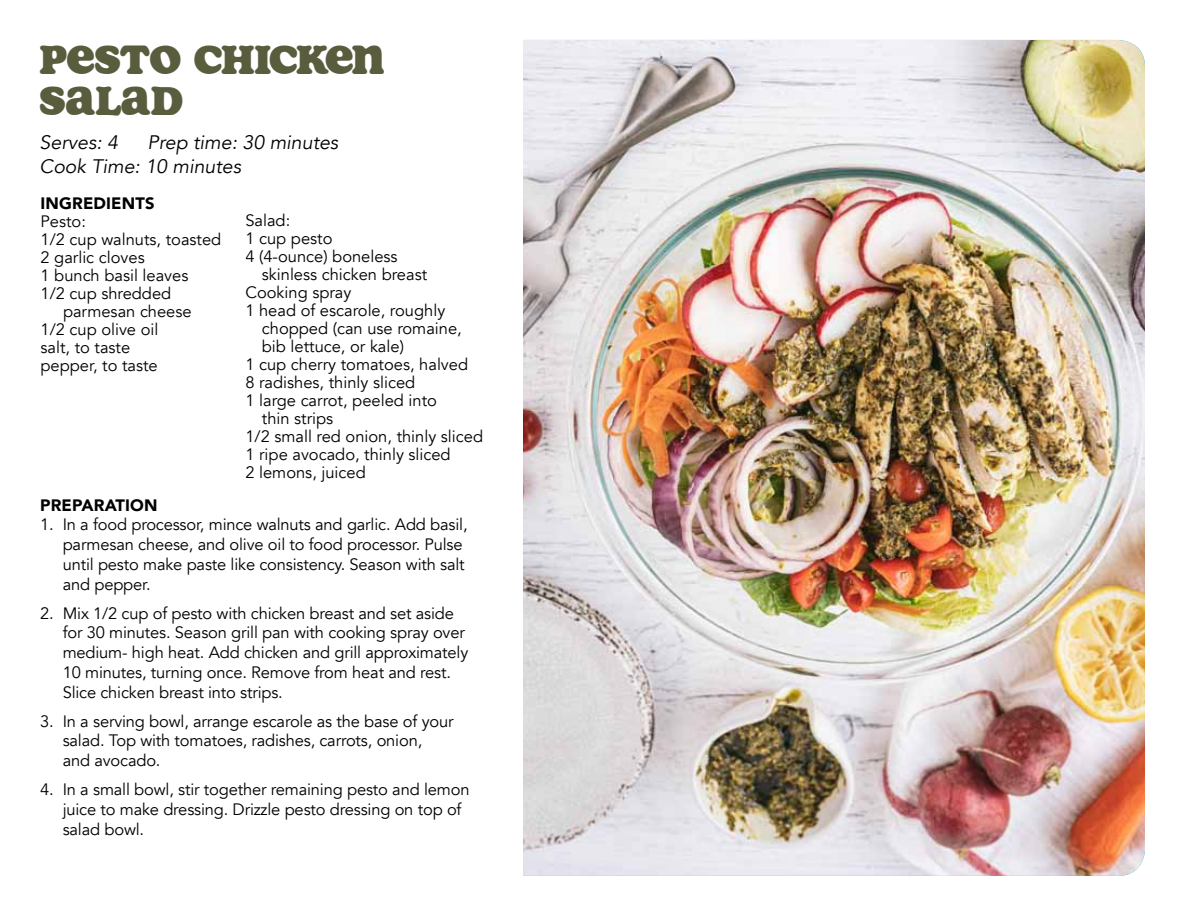
<style>
.page{position:relative;width:1188px;height:918px;background:#fff}
.page>*{position:absolute;margin:0;border:0;box-sizing:border-box;transform-origin:0 0}
.t1{font:40.5px/40.5px "Soap";color:#595d3e}
.t2{font:italic 19.5px/23.4px "Avenir";color:#000}
.t3{font:16.5px/19.8px "Avenir";letter-spacing:-.01em;color:#000}
.t4{font:900 16.5px "Avenir";letter-spacing:.01em;color:#000}
</style>
<div class="page">
<img style="left:523px;top:40px;width:622px;height:836px">
<h1 class="t1" style="left:40px;top:39px;width:346px">PESTO CHICKEN<br>SALAD</h1>
<p class="t2" style="left:40px;top:131px;width:80px">Serves: 4</p>
<p class="t2" style="left:40px;top:131px;width:300px;text-indent:108px">Prep time: 30 minutes<br>Cook Time: 10 minutes</p>
<p class="t4" style="left:40px;top:189px;width:116px">INGREDIENTS</p>
<p class="t3" style="left:40px;top:211px;width:47px">Pesto:</p>
<p class="t3" style="left:40px;top:229px;width:182px">1/2 cup walnuts, toasted</p>
<p class="t3" style="left:40px;top:247px;width:106px">2 garlic cloves</p>
<p class="t3" style="left:40px;top:265px;width:149px">1 bunch basil leaves</p>
<p class="t3" style="left:40px;top:283px;width:132px">1/2 cup shredded</p>
<p class="t3" style="left:63px;top:301px;width:130px">parmesan cheese</p>
<p class="t3" style="left:40px;top:319px;width:119px">1/2 cup olive oil</p>
<p class="t3" style="left:40px;top:337px;width:91px">salt, to taste</p>
<p class="t3" style="left:40px;top:355px;width:119px">pepper, to taste</p>
<p class="t3" style="left:245px;top:211px;width:46px">Salad:</p>
<p class="t3" style="left:245px;top:229px;width:89px">1 cup pesto</p>
<p class="t3" style="left:245px;top:247px;width:154px">4 (4-ounce) boneless</p>
<p class="t3" style="left:262px;top:265px;width:167px">skinless chicken breast</p>
<p class="t3" style="left:245px;top:283px;width:108px">Cooking spray</p>
<p class="t3" style="left:245px;top:301px;width:201px">1 head of escarole, roughly</p>
<p class="t3" style="left:262px;top:319px;width:201px">chopped (can use romaine,</p>
<p class="t3" style="left:262px;top:337px;width:144px">bib lettuce, or kale)</p>
<p class="t3" style="left:245px;top:355px;width:224px">1 cup cherry tomatoes, halved</p>
<p class="t3" style="left:245px;top:373px;width:171px">8 radishes, thinly sliced</p>
<p class="t3" style="left:245px;top:391px;width:193px">1 large carrot, peeled into</p>
<p class="t3" style="left:262px;top:409px;width:73px">thin strips</p>
<p class="t3" style="left:245px;top:427px;width:239px">1/2 small red onion, thinly sliced</p>
<p class="t3" style="left:245px;top:445px;width:207px">1 ripe avocado, thinly sliced</p>
<p class="t3" style="left:245px;top:463px;width:122px">2 lemons, juiced</p>
<p class="t4" style="left:40px;top:491px;width:119px">PREPARATION</p>
<p class="t3" style="left:63px;top:515px;width:406px;text-indent:-23px">1. In a food processor, mince walnuts and garlic. Add basil, parmesan cheese, and olive oil to food processor. Pulse until pesto make paste like consistency. Season with salt and pepper.</p>
<p class="t3" style="left:63px;top:603px;width:407px;text-indent:-23px">2. Mix 1/2 cup of pesto with chicken breast and set aside for 30 minutes. Season grill pan with cooking spray over medium- high heat. Add chicken and grill approximately 10 minutes, turning once. Remove from heat and rest.<br>Slice chicken breast into strips.</p>
<p class="t3" style="left:63px;top:711px;width:392px;text-indent:-23px">3. In a serving bowl, arrange escarole as the base of your salad. Top with tomatoes, radishes, carrots, onion, and avocado.</p>
<p class="t3" style="left:63px;top:780px;width:408px;text-indent:-23px">4. In a small bowl, stir together remaining pesto and lemon juice to make dressing. Drizzle pesto dressing on top of salad bowl.</p>
</div>
